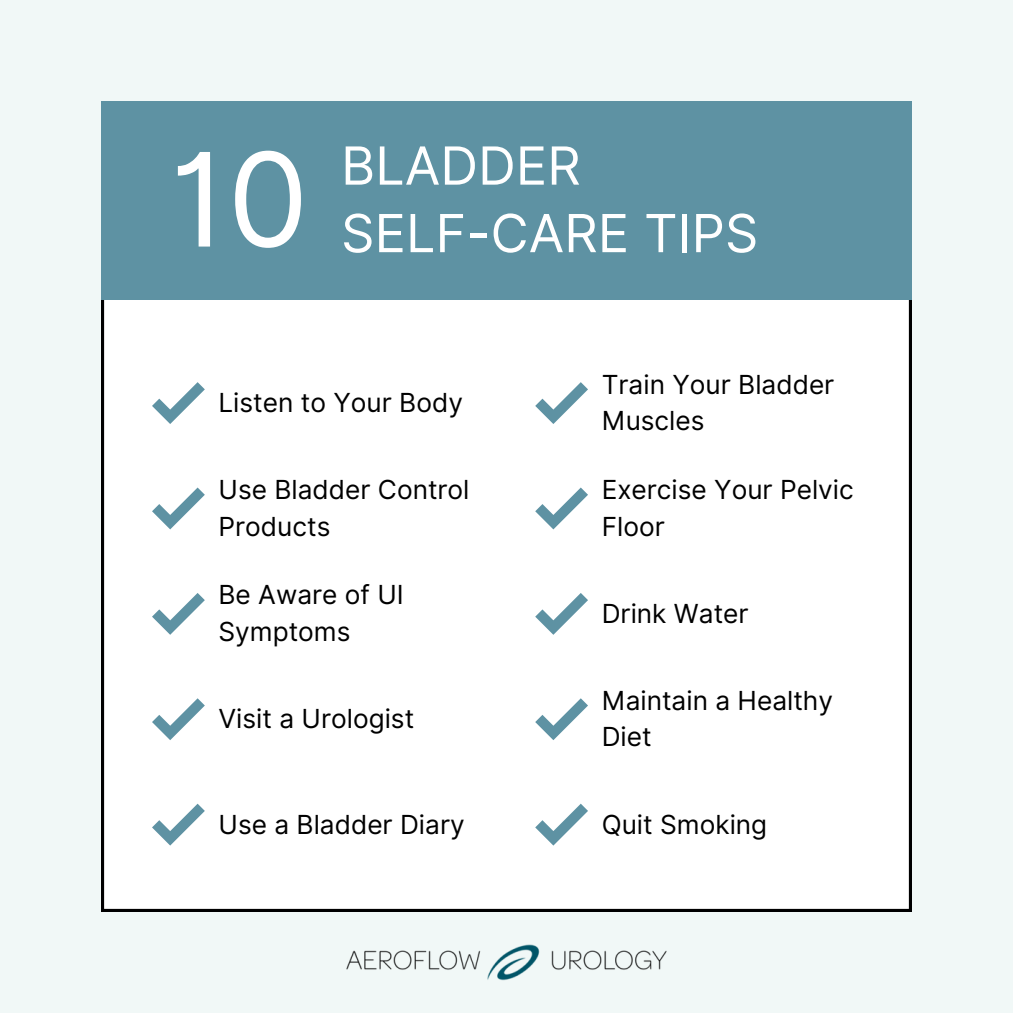
<style>
.page{position:relative;width:1013px;height:1013px;background:#fff}
.page>*{position:absolute;margin:0;border:0;box-sizing:border-box;transform-origin:0 0}
.t1{font:130px "Inter";color:#fff}
.t2{font:52.5px "Inter";color:#fff}
.t3{font:26.25px/36.5px "Inter";color:#000}
</style>
<div class="page">
<div style="left:0;top:0;width:1012px;height:1012px;background:#f1f8f7"></div>
<div style="left:101px;top:300px;width:810px;height:611px;background:#fff"></div>
<div style="left:101px;top:101px;width:810px;height:199px;background:#5e92a3"></div>
<svg style="left:152px;top:382px;width:52px;height:42px"></svg>
<svg style="left:152px;top:487px;width:52px;height:42px"></svg>
<svg style="left:152px;top:593px;width:52px;height:42px"></svg>
<svg style="left:152px;top:698px;width:52px;height:42px"></svg>
<svg style="left:152px;top:803px;width:52px;height:42px"></svg>
<svg style="left:535px;top:382px;width:52px;height:42px"></svg>
<svg style="left:535px;top:487px;width:52px;height:42px"></svg>
<svg style="left:535px;top:593px;width:52px;height:42px"></svg>
<svg style="left:535px;top:698px;width:52px;height:42px"></svg>
<svg style="left:535px;top:803px;width:52px;height:42px"></svg>
<img style="left:346px;top:944px;width:321px;height:37px">
<p class="t1" style="left:170px;top:122px;width:140px">10</p>
<p class="t2" style="left:341px;top:134px;width:241px">BLADDER</p>
<p class="t2" style="left:341px;top:202px;width:419px">SELF-CARE TIPS</p>
<p class="t3" style="left:218px;top:384px;width:246px">Listen to Your Body</p>
<p class="t3" style="left:218px;top:471px;width:252px">Use Bladder Control<br>Products</p>
<p class="t3" style="left:218px;top:576px;width:187px">Be Aware of UI<br>Symptoms</p>
<p class="t3" style="left:218px;top:700px;width:197px">Visit a Urologist</p>
<p class="t3" style="left:218px;top:805px;width:248px">Use a Bladder Diary</p>
<p class="t3" style="left:601px;top:366px;width:234px">Train Your Bladder<br>Muscles</p>
<p class="t3" style="left:601px;top:471px;width:253px">Exercise Your Pelvic<br>Floor</p>
<p class="t3" style="left:601px;top:595px;width:148px">Drink Water</p>
<p class="t3" style="left:601px;top:682px;width:233px">Maintain a Healthy<br>Diet</p>
<p class="t3" style="left:601px;top:805px;width:167px">Quit Smoking</p>
</div>
